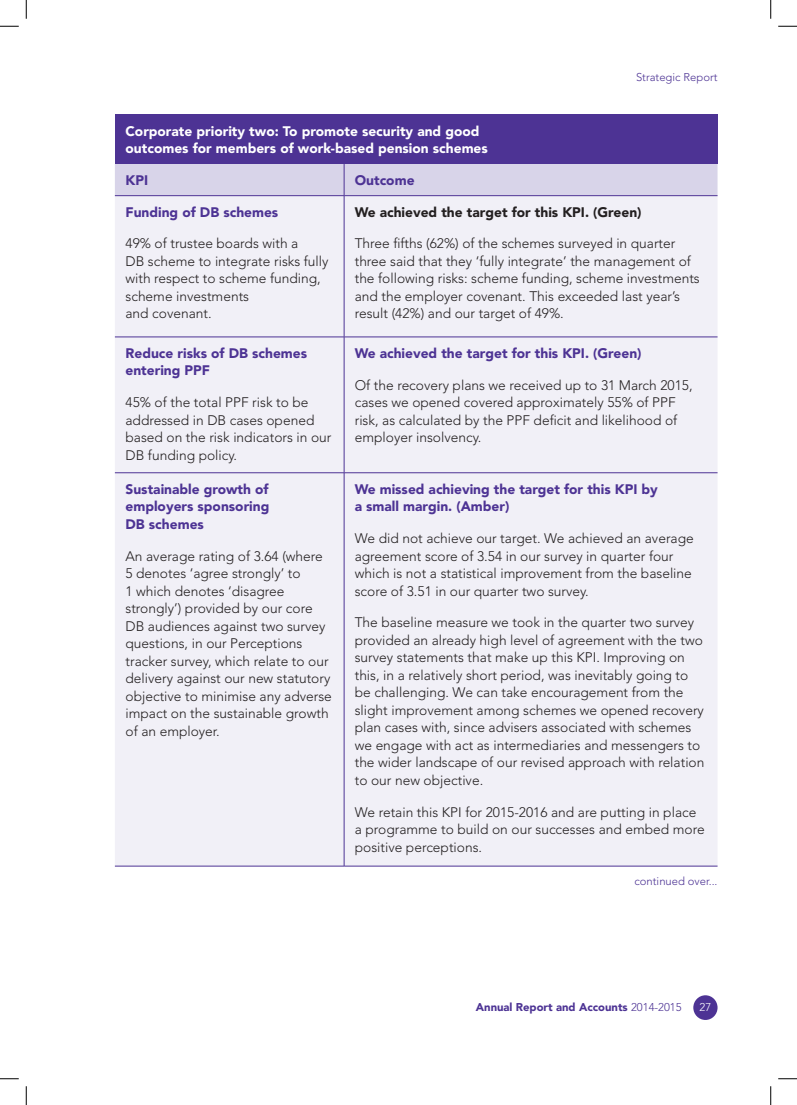
<style>
.page{position:relative;width:797px;height:1105px;background:#fff}
.page>*{position:absolute;margin:0;border:0;box-sizing:border-box;transform-origin:0 0}
.t1{font:300 13.75px/17.5px "Avenir LT Std";color:#231f20}
.t2{font:900 13.75px/17.5px "Avenir LT Std";color:#4d3394}
.t3{font:900 13.75px/17.5px "Avenir LT Std";color:#fff}
.t4{font:900 13.75px "Avenir LT Std";color:#231f20}
.t5{font:900 11.25px "Avenir LT Std";color:#4d3394}
.t6{font:300 11.25px "Avenir LT Std";color:#4d3394}
.t7{font:300 11.25px "Avenir LT Std";color:#fff}
.s1{font-weight:300}
</style>
<div class="page">
<div style="left:693px;top:995px;width:24px;height:25px;background:#4d3394;border-radius:50%"></div>
<div style="left:115px;top:115px;width:602px;height:49px;background:#4d3394"></div>
<div style="left:115px;top:164px;width:602px;height:31px;background:#d8d4e9"></div>
<div style="left:115px;top:196px;width:602px;height:670px;background:#f1f0f7"></div>
<hr style="left:115px;top:472px;width:229px;height:1px;background:#4d3394">
<hr style="left:344px;top:472px;width:373px;height:1px;background:#4d3394">
<hr style="left:344px;top:473px;width:1px;height:393px;background:#4d3394">
<hr style="left:115px;top:866px;width:229px;height:1px;background:#4d3394">
<hr style="left:344px;top:866px;width:373px;height:1px;background:#4d3394">
<hr style="left:115px;top:195px;width:229px;height:1px;background:#4d3394">
<hr style="left:344px;top:196px;width:1px;height:141px;background:#4d3394">
<hr style="left:115px;top:337px;width:229px;height:1px;background:#4d3394">
<hr style="left:344px;top:337px;width:373px;height:1px;background:#4d3394">
<hr style="left:344px;top:337px;width:1px;height:136px;background:#4d3394">
<hr style="left:344px;top:164px;width:1px;height:31px;background:#4d3394">
<hr style="left:344px;top:195px;width:373px;height:1px;background:#4d3394">
<svg style="left:0;top:25px;width:19px;height:2px"></svg>
<svg style="left:778px;top:25px;width:19px;height:2px"></svg>
<svg style="left:0;top:1078px;width:19px;height:1px"></svg>
<svg style="left:778px;top:1078px;width:19px;height:1px"></svg>
<svg style="left:25px;top:0;width:2px;height:19px"></svg>
<svg style="left:25px;top:1086px;width:2px;height:19px"></svg>
<svg style="left:770px;top:0;width:1px;height:19px"></svg>
<svg style="left:770px;top:1086px;width:1px;height:19px"></svg>
<p class="t6" style="left:636px;top:70px;width:83px">Strategic Report</p>
<p class="t3" style="left:125px;top:122px;width:364px">Corporate priority two: To promote security and good outcomes for members of work-based pension schemes</p>
<p class="t2" style="left:125px;top:171px;width:24px">KPI</p>
<p class="t2" style="left:355px;top:171px;width:61px">Outcome</p>
<p class="t2" style="left:125px;top:203px;width:154px">Funding of DB schemes</p>
<p class="t1" style="left:125px;top:235px;width:204px">49% of trustee boards with a<br>DB scheme to integrate risks fully with respect to scheme funding, scheme investments<br>and covenant.</p>
<p class="t4" style="left:355px;top:204px;width:288px">We achieved the target for this KPI. (Green)</p>
<p class="t1" style="left:355px;top:235px;width:346px">Three fifths (62%) of the schemes surveyed in quarter three said that they ‘fully integrate’ the management of the following risks: scheme funding, scheme investments and the employer covenant. This exceeded last year’s result (42%) and our target of 49%.</p>
<p class="t2" style="left:125px;top:344px;width:183px">Reduce risks of DB schemes entering PPF</p>
<p class="t1" style="left:125px;top:394px;width:207px">45% of the total PPF risk to be addressed in DB cases opened based on the risk indicators in our<br>DB funding policy.</p>
<p class="t2" style="left:125px;top:480px;width:145px;text-align:justify">Sustainable growth of employers sponsoring DB schemes</p>
<p class="t1" style="left:125px;top:547px;width:208px">An average rating of 3.64 (where<br>5 denotes ‘agree strongly’ to<br>1 which denotes ‘disagree strongly’) provided by our core<br>DB audiences against two survey questions, in our Perceptions tracker survey, which relate to our delivery against our new statutory objective to minimise any adverse impact on the sustainable growth of an employer.</p>
<p class="t2" style="left:355px;top:344px;width:288px">We achieved the target for this KPI. (Green)</p>
<p class="t1" style="left:355px;top:376px;width:339px">Of the recovery plans we received up to 31 March 2015, cases we opened covered approximately 55% of PPF risk, as calculated by the PPF deficit and likelihood of employer insolvency.</p>
<p class="t2" style="left:355px;top:480px;width:304px">We missed achieving the target for this KPI by a small margin. (Amber)</p>
<p class="t1" style="left:355px;top:530px;width:340px">We did not achieve our target. We achieved an average agreement score of 3.54 in our survey in quarter four which is not a statistical improvement from the baseline score of 3.51 in our quarter two survey.</p>
<p class="t1" style="left:355px;top:614px;width:351px">The baseline measure we took in the quarter two survey provided an already high level of agreement with the two survey statements that make up this KPI. Improving on this, in a relatively short period, was inevitably going to be challenging. We can take encouragement from the slight improvement among schemes we opened recovery plan cases with, since advisers associated with schemes we engage with act as intermediaries and messengers to the wider landscape of our revised approach with relation to our new objective.</p>
<p class="t1" style="left:355px;top:803px;width:351px">We retain this KPI for 2015-2016 and are putting in place a programme to build on our successes and embed more positive perceptions.</p>
<p class="t6" style="left:634px;top:874px;width:84px">continued over...</p>
<p class="t5" style="left:476px;top:1000px;width:207px">Annual Report and Accounts <span class="s1">2014-2015</span></p>
<p class="t7" style="left:699px;top:1000px;width:13px">27</p>
</div>
